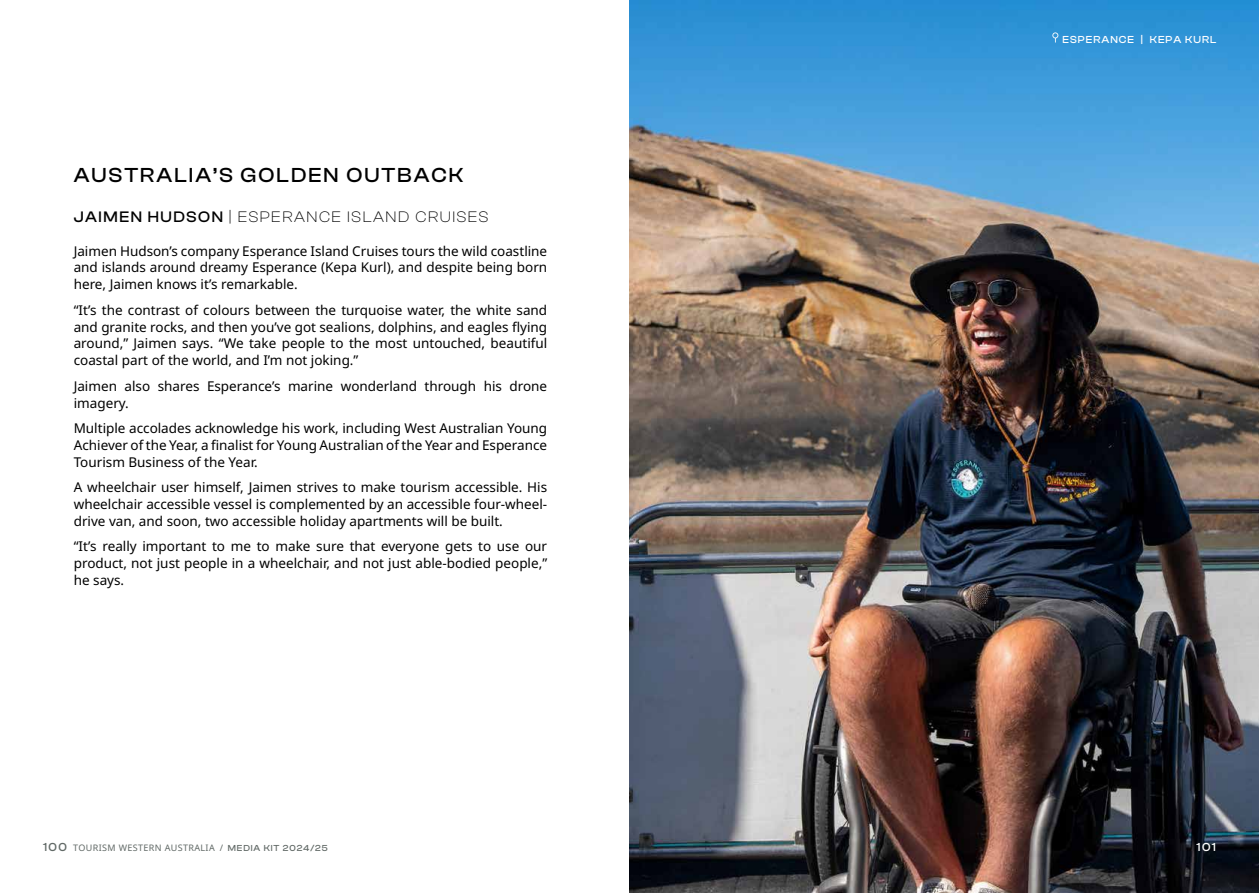
<style>
.page{position:relative;width:1259px;height:893px;background:#fff}
.page>*{position:absolute;margin:0;border:0;box-sizing:border-box;transform-origin:0 0}
.t1{font:500 21px "Clash Display";letter-spacing:.1em;color:#000}
.t2{font:300 15.75px "Clash Display";letter-spacing:.1em;color:#000}
.t3{font:13.5px/16.8px "Noto Sans";color:#000;text-align:justify}
.t4{font:500 12px "Clash Display";color:#fff}
.t5{font:500 10.5px "Clash Display";letter-spacing:.1em;color:#fff}
.t6{font:9px "Noto Sans";letter-spacing:.04em;color:#616966}
.s1{font-weight:500}
.s2{font-family:"Clash Display";font-weight:500;font-size:12px}
.s3{font-family:"Clash Display";font-weight:500}
</style>
<div class="page">
<img style="left:629px;top:0;width:630px;height:893px">
<svg style="left:1052px;top:32px;width:6px;height:11px"></svg>
<h1 class="t1" style="left:74px;top:164px;width:391px">AUSTRALIA’S GOLDEN OUTBACK</h1>
<p class="t2" style="left:74px;top:208px;width:416px"><span class="s1">JAIMEN HUDSON</span> | ESPERANCE ISLAND CRUISES</p>
<p class="t3" style="left:74px;top:242px;width:475px">Jaimen Hudson’s company Esperance Island Cruises tours the wild coastline and islands around dreamy Esperance (Kepa Kurl), and despite being born here, Jaimen knows it’s remarkable.</p>
<p class="t3" style="left:74px;top:302px;width:475px">“It’s the contrast of colours between the turquoise water, the white sand and granite rocks, and then you’ve got sealions, dolphins, and eagles flying around,” Jaimen says. “We take people to the most untouched, beautiful coastal part of the world, and I’m not joking.”</p>
<p class="t3" style="left:74px;top:378px;width:475px">Jaimen also shares Esperance’s marine wonderland through his drone imagery.</p>
<p class="t3" style="left:74px;top:420px;width:475px">Multiple accolades acknowledge his work, including West Australian Young Achiever of the Year, a finalist for Young Australian of the Year and Esperance Tourism Business of the Year.</p>
<p class="t3" style="left:74px;top:479px;width:475px">A wheelchair user himself, Jaimen strives to make tourism accessible. His wheelchair accessible vessel is complemented by an accessible four-wheel&shy;drive van, and soon, two accessible holiday apartments will be built.</p>
<p class="t3" style="left:74px;top:538px;width:475px">“It’s really important to me to make sure that everyone gets to use our product, not just people in a wheelchair, and not just able-bodied people,” he says.</p>
<p class="t5" style="left:1062px;top:33px;width:155px">ESPERANCE | KEPA KURL</p>
<p class="t6" style="left:43px;top:843px;width:286px"><span class="s2">100</span> TOURISM WESTERN AUSTRALIA / <span class="s3">MEDIA KIT 2024/25</span></p>
<p class="t4" style="left:1196px;top:841px;width:21px">101</p>
</div>
